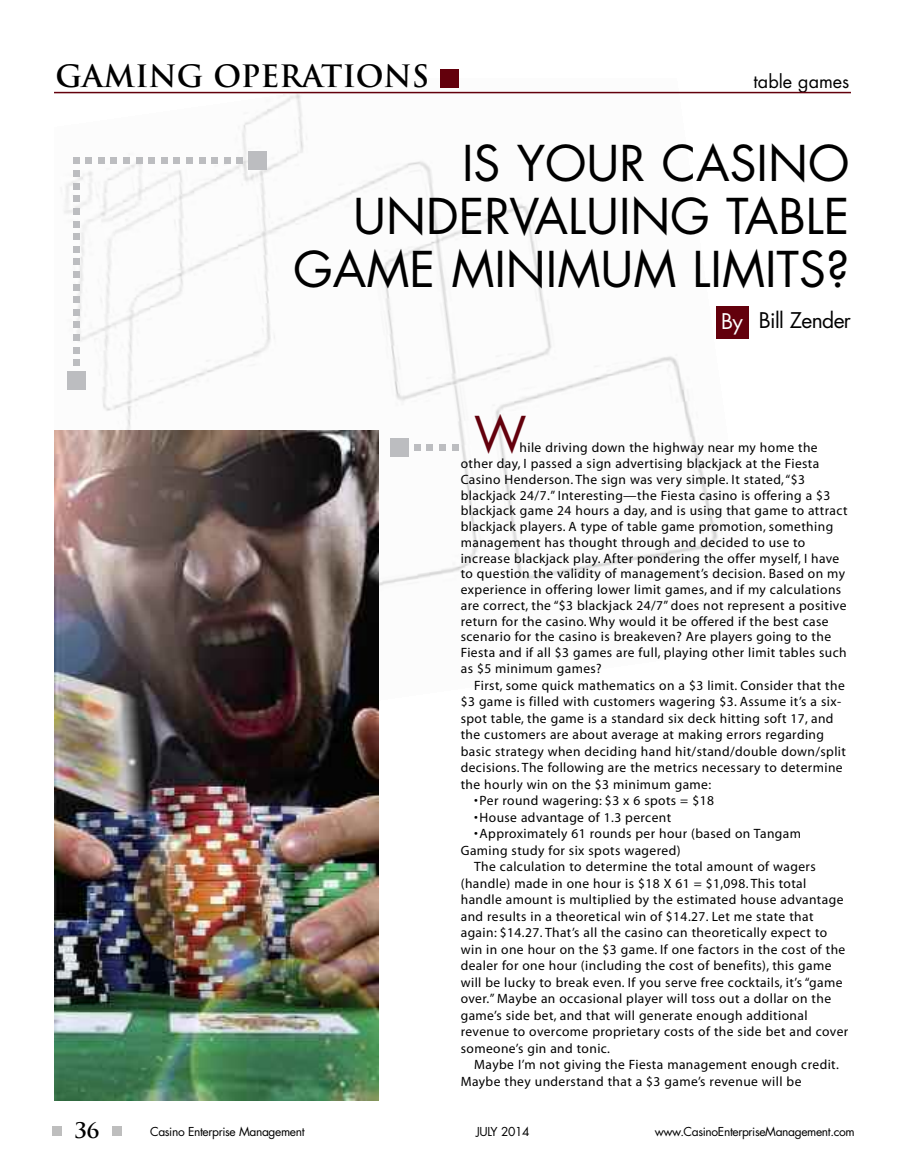
<style>
.page{position:relative;width:905px;height:1175px;background:#fff}
.page>*{position:absolute;margin:0;border:0;box-sizing:border-box;transform-origin:0 0}
.t1{font:48px/52.5px "Futura";color:#000;text-align:right}
.t2{font:48px "Futura";color:#63000c}
.t3{font:700 30px "Trajan";color:#000}
.t4{font:21px "Futura";letter-spacing:-.03em;color:#000}
.t5{font:700 21px "Trajan";color:#000}
.t6{font:21px "Futura";color:#fff}
.t7{font:18px "Futura";color:#000}
.t8{font:13.5px "Myriad";letter-spacing:.03em;color:#000}
.t9{font:12px "Futura";letter-spacing:-.03em;color:#000}
</style>
<div class="page">
<div style="left:52px;top:1126px;width:9px;height:9px;background:#bebebe"></div>
<div style="left:113px;top:1126px;width:9px;height:9px;background:#bebebe"></div>
<img style="left:54px;top:78px;width:699px;height:661px">
<div style="left:441px;top:69px;width:18px;height:18px;background:#63000c"></div>
<hr style="left:54px;top:92px;width:796px;height:1px;background:#63000c">
<img style="left:55px;top:431px;width:324px;height:669px">
<div style="left:248px;top:152px;width:19px;height:18px;background:#bcbdc0"></div>
<div style="left:67px;top:371px;width:18px;height:19px;background:#bcbdc0"></div>
<svg style="left:237px;top:158px;width:6px;height:6px"></svg>
<svg style="left:224px;top:158px;width:6px;height:6px"></svg>
<div style="left:211px;top:158px;width:7px;height:6px;background:#bcbdc0"></div>
<svg style="left:199px;top:158px;width:6px;height:6px"></svg>
<div style="left:186px;top:158px;width:7px;height:6px;background:#bcbdc0"></div>
<svg style="left:174px;top:158px;width:6px;height:6px"></svg>
<svg style="left:161px;top:158px;width:6px;height:6px"></svg>
<div style="left:148px;top:158px;width:7px;height:6px;background:#bcbdc0"></div>
<svg style="left:136px;top:158px;width:6px;height:6px"></svg>
<div style="left:123px;top:158px;width:7px;height:6px;background:#bcbdc0"></div>
<svg style="left:111px;top:158px;width:6px;height:6px"></svg>
<svg style="left:98px;top:158px;width:6px;height:6px"></svg>
<div style="left:85px;top:158px;width:7px;height:6px;background:#bcbdc0"></div>
<svg style="left:73px;top:158px;width:6px;height:6px"></svg>
<div style="left:73px;top:170px;width:6px;height:7px;background:#bcbdc0"></div>
<svg style="left:73px;top:183px;width:6px;height:6px"></svg>
<svg style="left:73px;top:196px;width:6px;height:6px"></svg>
<svg style="left:73px;top:208px;width:6px;height:6px"></svg>
<svg style="left:73px;top:221px;width:6px;height:6px"></svg>
<div style="left:73px;top:233px;width:6px;height:7px;background:#bcbdc0"></div>
<svg style="left:73px;top:246px;width:6px;height:6px"></svg>
<svg style="left:73px;top:259px;width:6px;height:6px"></svg>
<svg style="left:73px;top:271px;width:6px;height:6px"></svg>
<svg style="left:73px;top:284px;width:6px;height:6px"></svg>
<div style="left:73px;top:296px;width:6px;height:7px;background:#bcbdc0"></div>
<svg style="left:73px;top:309px;width:6px;height:6px"></svg>
<svg style="left:73px;top:322px;width:6px;height:6px"></svg>
<svg style="left:73px;top:334px;width:6px;height:6px"></svg>
<svg style="left:73px;top:347px;width:6px;height:6px"></svg>
<div style="left:73px;top:359px;width:6px;height:7px;background:#bcbdc0"></div>
<div style="left:390px;top:438px;width:18px;height:19px;background:#bcbdc0"></div>
<svg style="left:414px;top:444px;width:6px;height:6px"></svg>
<svg style="left:427px;top:444px;width:6px;height:6px"></svg>
<svg style="left:439px;top:444px;width:6px;height:6px"></svg>
<svg style="left:452px;top:444px;width:6px;height:6px"></svg>
<div style="left:716px;top:305px;width:32px;height:33px;background:#63000c"></div>
<p class="t3" style="left:56px;top:59px;width:375px">GAMING OPERATIONS</p>
<p class="t7" style="left:753px;top:73px;width:97px">table games</p>
<p class="t1" style="left:293px;top:142px;width:557px">IS YOUR CASINO<br>UNDERVALUING TABLE<br>GAME MINIMUM LIMITS?</p>
<p class="t4" style="left:759px;top:311px;width:93px">Bill Zender</p>
<p class="t6" style="left:721px;top:311px;width:23px">By</p>
<p class="t2" style="left:474px;top:413px;width:54px">W</p>
<p class="t8" style="left:519px;top:443px;width:299px">hile driving down the highway near my home the</p>
<p class="t8" style="left:461px;top:458px;width:360px">other day, I passed a sign advertising blackjack at the Fiesta</p>
<p class="t8" style="left:461px;top:474px;width:346px">Casino Henderson. The sign was very simple. It stated,“$3</p>
<p class="t8" style="left:461px;top:490px;width:371px">blackjack 24/7.” Interesting—the Fiesta casino is offering a $3</p>
<p class="t8" style="left:461px;top:506px;width:388px">blackjack game 24 hours a day, and is using that game to attract</p>
<p class="t8" style="left:461px;top:521px;width:374px">blackjack players. A type of table game promotion, something</p>
<p class="t8" style="left:461px;top:537px;width:346px">management has thought through and decided to use to</p>
<p class="t8" style="left:461px;top:553px;width:380px">increase blackjack play. After pondering the offer myself, I have</p>
<p class="t8" style="left:461px;top:569px;width:386px">to question the validity of management’s decision. Based on my</p>
<p class="t8" style="left:461px;top:584px;width:382px">experience in offering lower limit games, and if my calculations</p>
<p class="t8" style="left:461px;top:600px;width:387px">are correct, the “$3 blackjack 24/7” does not represent a positive</p>
<p class="t8" style="left:461px;top:616px;width:369px">return for the casino. Why would it be offered if the best case</p>
<p class="t8" style="left:461px;top:632px;width:372px">scenario for the casino is breakeven? Are players going to the</p>
<p class="t8" style="left:461px;top:647px;width:387px">Fiesta and if all $3 games are full, playing other limit tables such</p>
<p class="t8" style="left:461px;top:663px;width:142px">as $5 minimum games?</p>
<p class="t8" style="left:474px;top:680px;width:372px">First, some quick mathematics on a $3 limit. Consider that the</p>
<p class="t8" style="left:461px;top:696px;width:382px">$3 game is filled with customers wagering $3. Assume it’s a six-</p>
<p class="t8" style="left:461px;top:713px;width:374px">spot table, the game is a standard six deck hitting soft 17, and</p>
<p class="t8" style="left:461px;top:729px;width:365px">the customers are about average at making errors regarding</p>
<p class="t8" style="left:461px;top:746px;width:387px">basic strategy when deciding hand hit/stand/double down/split</p>
<p class="t8" style="left:461px;top:762px;width:383px">decisions. The following are the metrics necessary to determine</p>
<p class="t8" style="left:461px;top:779px;width:252px">the hourly win on the $3 minimum game:</p>
<p class="t8" style="left:474px;top:795px;width:241px">•Per round wagering: $3 x 6 spots = $18</p>
<p class="t8" style="left:474px;top:812px;width:198px">•House advantage of 1.3 percent</p>
<p class="t8" style="left:474px;top:828px;width:328px">•Approximately 61 rounds per hour (based on Tangam</p>
<p class="t8" style="left:461px;top:845px;width:221px">Gaming study for six spots wagered)</p>
<p class="t8" style="left:474px;top:861px;width:343px">The calculation to determine the total amount of wagers</p>
<p class="t8" style="left:461px;top:878px;width:347px">(handle) made in one hour is $18 X 61 = $1,098. This total</p>
<p class="t8" style="left:461px;top:894px;width:384px">handle amount is multiplied by the estimated house advantage</p>
<p class="t8" style="left:461px;top:911px;width:354px">and results in a theoretical win of $14.27. Let me state that</p>
<p class="t8" style="left:461px;top:927px;width:368px">again: $14.27. That’s all the casino can theoretically expect to</p>
<p class="t8" style="left:461px;top:944px;width:386px">win in one hour on the $3 game. If one factors in the cost of the</p>
<p class="t8" style="left:460px;top:960px;width:372px">dealer for one hour (including the cost of benefits), this game</p>
<p class="t8" style="left:461px;top:977px;width:383px">will be lucky to break even. If you serve free cocktails, it’s “game</p>
<p class="t8" style="left:461px;top:993px;width:372px">over.” Maybe an occasional player will toss out a dollar on the</p>
<p class="t8" style="left:461px;top:1010px;width:348px">game’s side bet, and that will generate enough additional</p>
<p class="t8" style="left:461px;top:1026px;width:389px">revenue to overcome proprietary costs of the side bet and cover</p>
<p class="t8" style="left:461px;top:1043px;width:151px">someone’s gin and tonic.</p>
<p class="t8" style="left:474px;top:1059px;width:366px">Maybe I’m not giving the Fiesta management enough credit.</p>
<p class="t8" style="left:461px;top:1076px;width:342px">Maybe they understand that a $3 game’s revenue will be</p>
<p class="t5" style="left:75px;top:1118px;width:26px">36</p>
<p class="t9" style="left:150px;top:1125px;width:156px">Casino Enterprise Management</p>
<p class="t9" style="left:476px;top:1125px;width:55px">JULY 2014</p>
<p class="t9" style="left:654px;top:1125px;width:201px">www.CasinoEnterpriseManagement.com</p>
</div>
